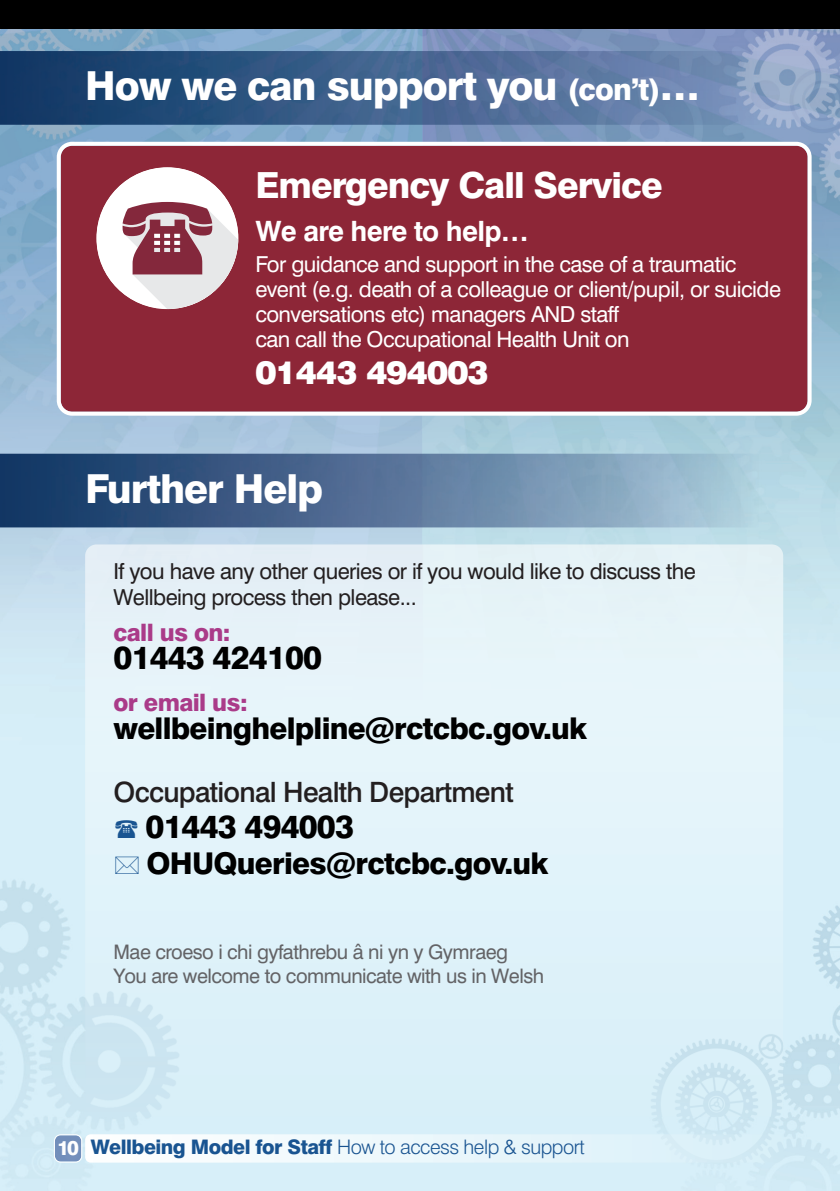
<style>
.page{position:relative;width:840px;height:1191px;background:#fff}
.page>*{position:absolute;margin:0;border:0;box-sizing:border-box;transform-origin:0 0}
.t1{font:800 40px "Swiss 721 BT";letter-spacing:-.025em;color:#fff}
.t2{font:800 36px "Swiss 721 BT";letter-spacing:-.025em;color:#fff}
.t3{font:800 32px "Swiss 721 BT";letter-spacing:-.025em;color:#000}
.t4{font:32px "Skia";letter-spacing:-.025em;color:#fff}
.t5{font:800 30px "Swiss 721 BT";letter-spacing:-.025em;color:#000}
.t6{font:500 28px "Swiss 721 BT";letter-spacing:-.025em;color:#231f20}
.t7{font:700 28px "Swiss 721 BT";letter-spacing:-.025em;color:#fff}
.t8{font:800 24px "Swiss 721 BT";letter-spacing:-.025em;color:#aa3b89}
.t9{font:22px/25px "Swiss 721 BT";letter-spacing:-.025em;color:#fff}
.t10{font:22px/26.4px "Swiss 721 BT";letter-spacing:-.025em;color:#231f20}
.t11{font:20px/24px "Swiss 721 BT";letter-spacing:-.025em;color:#636366}
.t12{font:300 20px "Swiss 721 BT";letter-spacing:-.025em;color:#195491}
.s1{font-size:30px}
.s2{font-weight:800;color:#fff}
.s3{font-weight:800}
</style>
<div class="page">
<img style="left:0;top:28px;width:839px;height:1163px">
<img style="left:85px;top:1134px;width:697px;height:28px">
<img style="left:55px;top:1135px;width:26px;height:26px">
<div style="left:54px;top:1134px;width:28px;height:28px;border:2px solid #fff;border-radius:7px"></div>
<img style="left:85px;top:544px;width:697px;height:572px">
<div style="left:0;top:0;width:839px;height:28px;background:#000"></div>
<img style="left:754px;top:454px;width:11px;height:73px">
<div style="left:57px;top:142px;width:754px;height:274px;background:#8d2637"></div>
<div style="left:96px;top:167px;width:142px;height:142px;background:#fff;border-radius:50%"></div>
<svg style="left:122px;top:202px;width:116px;height:108px"></svg>
<img style="left:756px;top:51px;width:11px;height:74px">
<svg style="left:115px;top:820px;width:22px;height:18px"></svg>
<svg style="left:115px;top:856px;width:24px;height:18px"></svg>
<h1 class="t1" style="left:85px;top:71px;width:616px">How we can support you <span class="s1">(con’t)</span>…</h1>
<h2 class="t2" style="left:255px;top:172px;width:408px">Emergency Call Service</h2>
<p class="t7" style="left:255px;top:221px;width:275px">We are here to help…</p>
<p class="t9" style="left:255px;top:254px;width:527px">For guidance and support in the case of a traumatic event (e.g. death of a colleague or client/pupil, or suicide conversations etc) managers AND staff<br>can call the Occupational Health Unit on</p>
<h3 class="t4" style="left:255px;top:353px;width:234px">01443 494003</h3>
<h1 class="t1" style="left:85px;top:474px;width:239px">Further Help</h1>
<p class="t10" style="left:113px;top:560px;width:583px">If you have any other queries or if you would like to discuss the<br>Wellbeing process then please...</p>
<p class="t8" style="left:113px;top:624px;width:118px">call us on:</p>
<h3 class="t3" style="left:113px;top:646px;width:210px">01443 424100</h3>
<p class="t8" style="left:113px;top:694px;width:136px">or email us:</p>
<h3 class="t5" style="left:113px;top:717px;width:475px">wellbeinghelpline@rctcbc.gov.uk</h3>
<p class="t6" style="left:113px;top:782px;width:401px">Occupational Health Department</p>
<h3 class="t3" style="left:145px;top:815px;width:210px">01443 494003</h3>
<h3 class="t5" style="left:146px;top:852px;width:403px">OHUQueries@rctcbc.gov.uk</h3>
<p class="t11" style="left:113px;top:941px;width:432px">Mae croeso i chi gyfathrebu â ni yn y Gymraeg<br>You are welcome to communicate with us in Welsh</p>
<p class="t12" style="left:57px;top:1139px;width:528px"><span class="s2">10</span> <span class="s3">Wellbeing Model for Staff</span> How to access help &amp; support</p>
</div>
